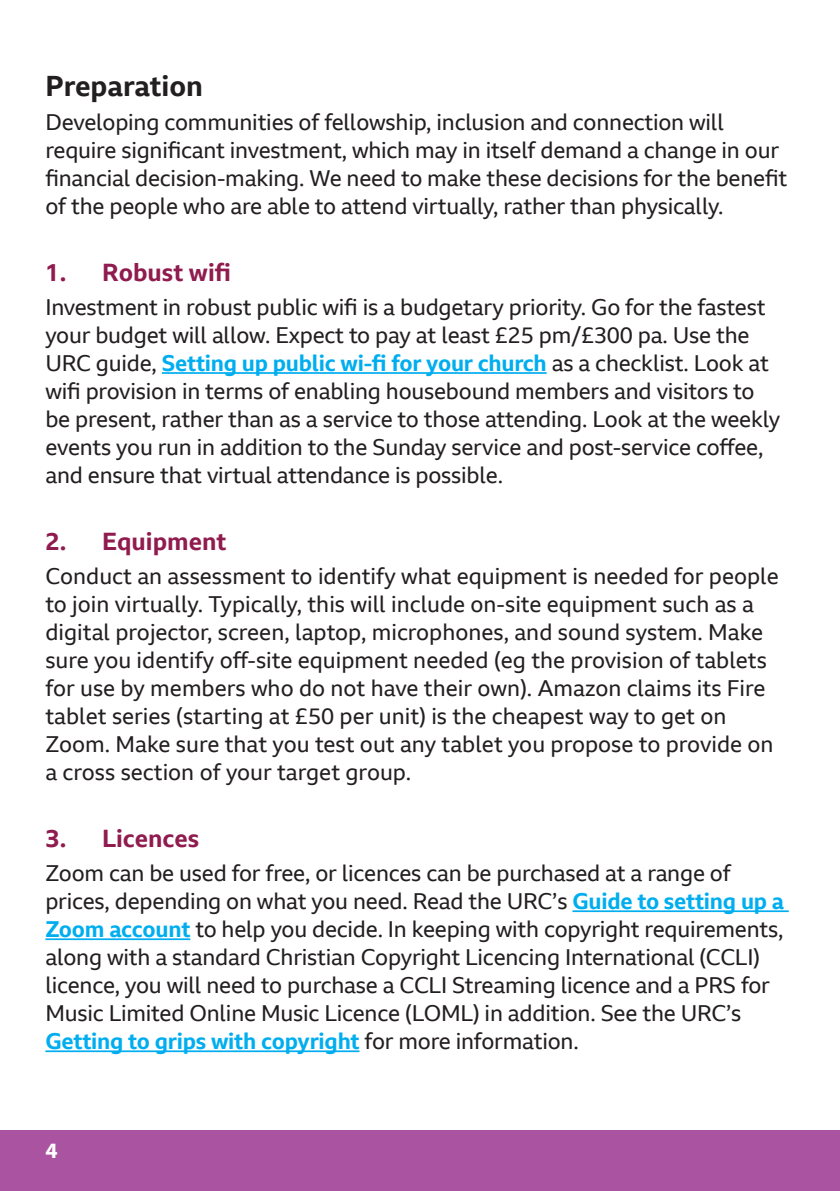
<style>
.page{position:relative;width:840px;height:1191px;background:#fff}
.page>*{position:absolute;margin:0;border:0;box-sizing:border-box;transform-origin:0 0}
.t1{font:700 28px "BBC Reith Sans";color:#231f20}
.t2{font:700 24px "BBC Reith Sans";color:#901b4f}
.t3{font:22px/28px "BBC Reith Sans";letter-spacing:-.01em;color:#231f20}
.t4{font:700 22px "Myriad Pro";color:#fff}
.s1{font-weight:700;color:#00aeef}
</style>
<div class="page">
<div style="left:0;top:1130px;width:839px;height:61px;background:#aa54a1"></div>
<hr style="left:162px;top:372px;width:384px;height:2px;background:#00aeef">
<hr style="left:572px;top:910px;width:216px;height:2px;background:#00aeef">
<hr style="left:45px;top:938px;width:145px;height:2px;background:#00aeef">
<hr style="left:45px;top:1050px;width:314px;height:2px;background:#00aeef">
<p class="t1" style="left:45px;top:68px;width:159px">Preparation</p>
<p class="t3" style="left:45px;top:107px;width:743px">Developing communities of fellowship, inclusion and connection will require significant investment, which may in itself demand a change in our financial decision-making. We need to make these decisions for the benefit of the people who are able to attend virtually, rather than physically.</p>
<p class="t2" style="left:45px;top:257px;width:187px">1. Robust wifi</p>
<p class="t3" style="left:45px;top:292px;width:736px">Investment in robust public wifi is a budgetary priority. Go for the fastest your budget will allow. Expect to pay at least £25 pm/£300 pa. Use the URC guide, <span class="s1">Setting up public wi-fi for your church</span> as a checklist. Look at wifi provision in terms of enabling housebound members and visitors to be present, rather than as a service to those attending. Look at the weekly events you run in addition to the Sunday service and post-service coffee, and ensure that virtual attendance is possible.</p>
<p class="t2" style="left:45px;top:526px;width:182px">2. Equipment</p>
<p class="t3" style="left:45px;top:561px;width:734px">Conduct an assessment to identify what equipment is needed for people to join virtually. Typically, this will include on-site equipment such as a digital projector, screen, laptop, microphones, and sound system. Make sure you identify off-site equipment needed (eg the provision of tablets for use by members who do not have their own). Amazon claims its Fire tablet series (starting at £50 per unit) is the cheapest way to get on Zoom. Make sure that you test out any tablet you propose to provide on a cross section of your target group.</p>
<p class="t2" style="left:45px;top:823px;width:155px">3. Licences</p>
<p class="t3" style="left:45px;top:858px;width:739px">Zoom can be used for free, or licences can be purchased at a range of prices, depending on what you need. Read the URC’s <span class="s1">Guide to setting up a Zoom account</span> to help you decide. In keeping with copyright requirements, along with a standard Christian Copyright Licencing International (CCLI) licence, you will need to purchase a CCLI Streaming licence and a PRS for Music Limited Online Music Licence (LOML) in addition. See the URC’s <span class="s1">Getting to grips with copyright</span> for more information.</p>
<p class="t4" style="left:45px;top:1136px;width:14px">4</p>
</div>
